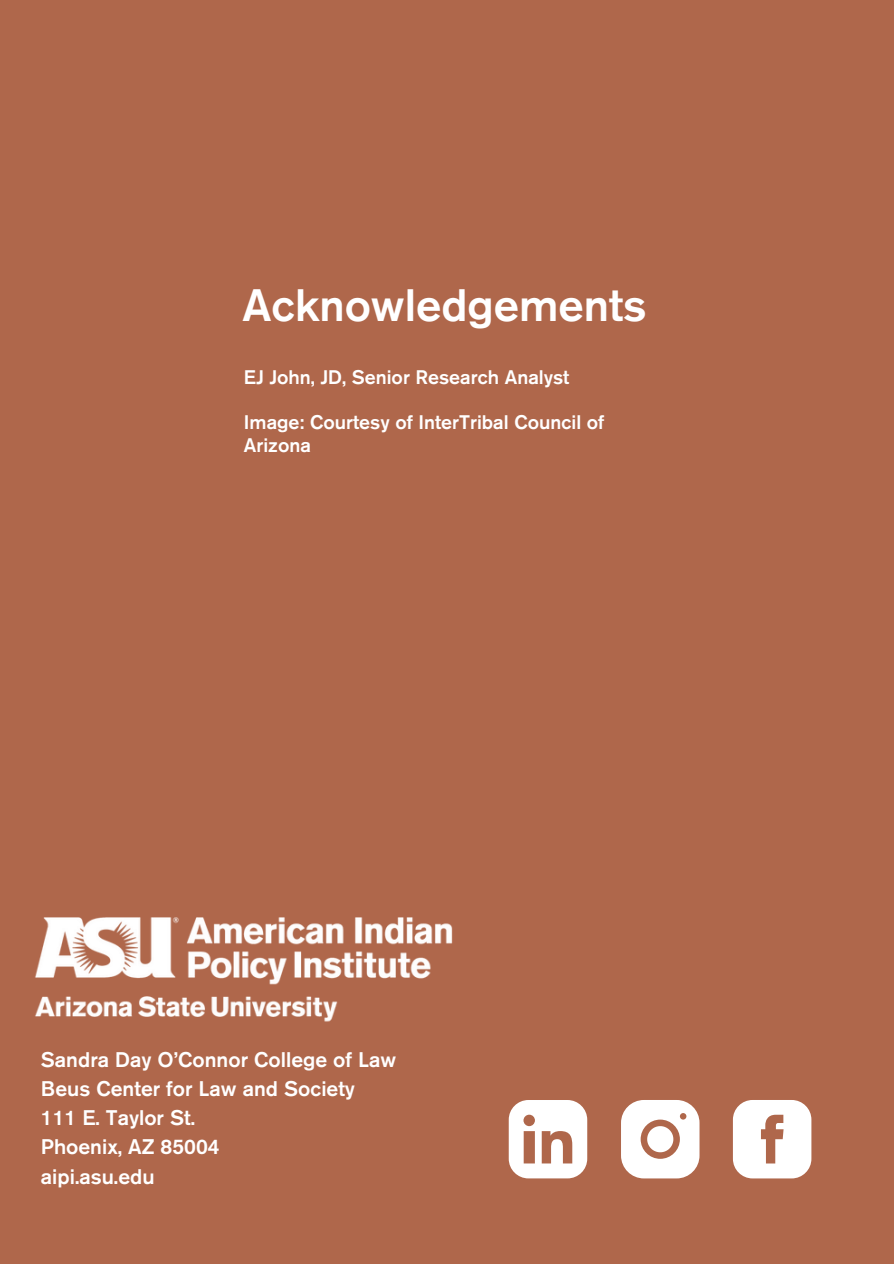
<style>
.page{position:relative;width:894px;height:1264px;background:#fff}
.page>*{position:absolute;margin:0;border:0;box-sizing:border-box;transform-origin:0 0}
.t1{font:500 45px "Akzidenz Grotesk Pro";color:#fff}
.t2{font:500 21px/29.2px "Akzidenz Grotesk Pro";color:#fff}
.t3{font:500 19.5px/22.5px "Akzidenz Grotesk Pro";color:#fff}
</style>
<div class="page">
<div style="left:0;top:0;width:893px;height:1263px;background:#af674b"></div>
<svg style="left:508px;top:1100px;width:79px;height:78px"></svg>
<svg style="left:732px;top:1100px;width:79px;height:78px"></svg>
<svg style="left:621px;top:1100px;width:78px;height:78px"></svg>
<img style="left:35px;top:917px;width:418px;height:105px">
<h1 class="t1" style="left:242px;top:276px;width:405px">Acknowledgements</h1>
<p class="t3" style="left:244px;top:366px;width:327px">EJ John, JD, Senior Research Analyst</p>
<p class="t3" style="left:244px;top:411px;width:362px">Image: Courtesy of InterTribal Council of<br>Arizona</p>
<p class="t2" style="left:41px;top:1044px;width:357px">Sandra Day O’Connor College of Law<br>Beus Center for Law and Society<br>111 E. Taylor St.<br>Phoenix, AZ 85004<br>aipi.asu.edu</p>
</div>
